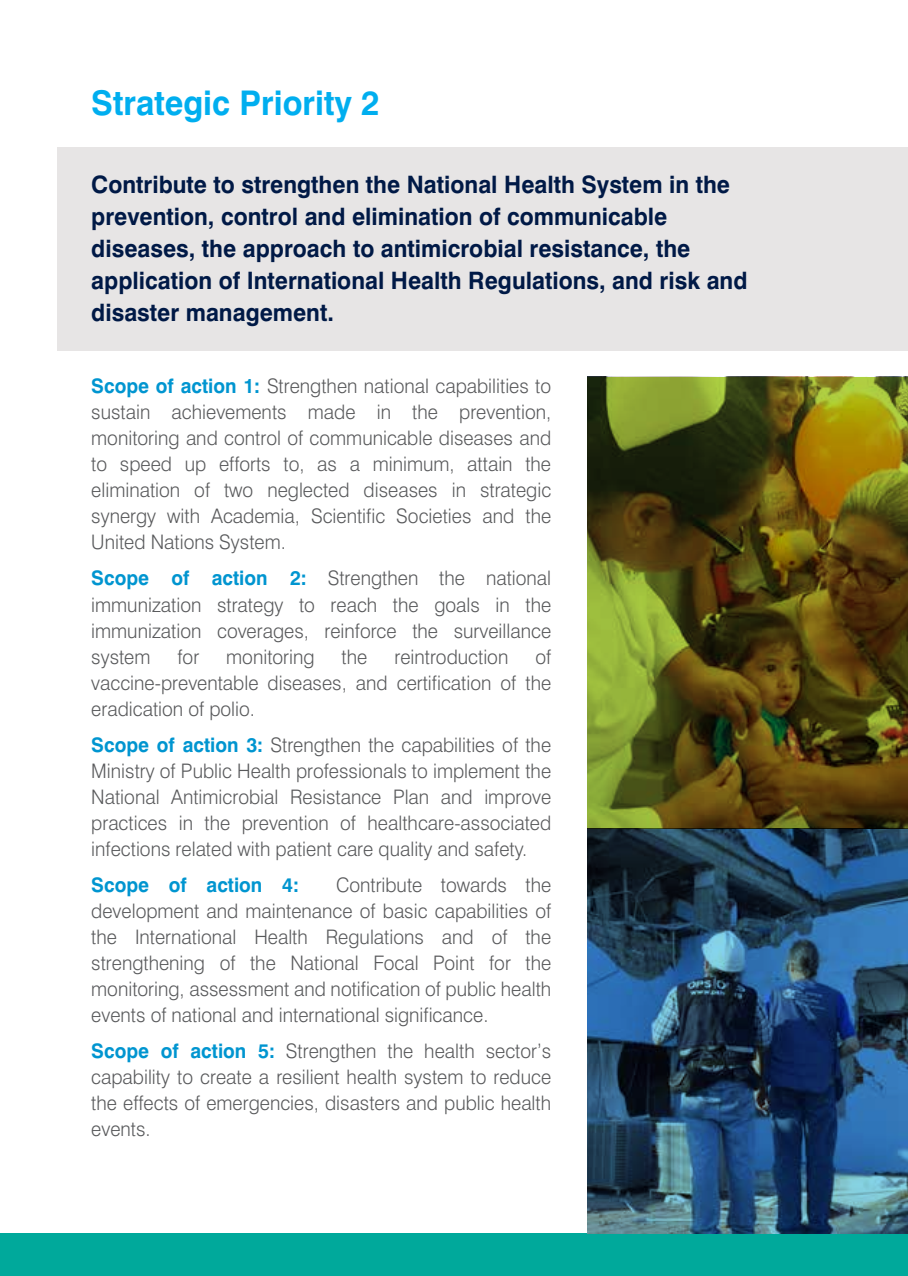
<style>
.page{position:relative;width:908px;height:1276px;background:#fff}
.page>*{position:absolute;margin:0;border:0;box-sizing:border-box;transform-origin:0 0}
.t1{font:700 34px "Swiss 721 BT";color:#00aeef;scale:.96 1}
.t2{font:700 24px/32px "Swiss 721 BT";color:#001946;scale:.96 1}
.t3{font:300 20px/26px "Swiss 721 BT";color:#58595b;text-align:justify;scale:.96 1}
.t4{font:700 20px "Swiss 721 BT";color:#0095d0;scale:.96 1}
.s1{font-weight:700;color:#0095d0}
</style>
<div class="page">
<div style="left:57px;top:148px;width:850px;height:203px;background:#e7e5e5"></div>
<div style="left:0;top:1233px;width:907px;height:43px;background:#00a99b"></div>
<img style="left:587px;top:377px;width:320px;height:452px">
<svg style="left:587px;top:829px;width:320px;height:404px;background:#234869"></svg>
<h1 class="t1" style="left:91px;top:82px;width:302px">Strategic Priority 2</h1>
<p class="t2" style="left:91px;top:169px;width:684px">Contribute to strengthen the National Health System in the prevention, control and elimination of communicable diseases, the approach to antimicrobial resistance, the application of International Health Regulations, and risk and disaster management.</p>
<p class="t3" style="left:91px;top:373px;width:480px"><span class="s1">Scope of action 1:</span> Strengthen national capabilities to sustain achievements made in the prevention, monitoring and control of communicable diseases and to speed up efforts to, as a minimum, attain the elimination of two neglected diseases in strategic synergy with Academia, Scientific Societies and the United Nations System.</p>
<p class="t3" style="left:91px;top:565px;width:480px"><span class="s1">Scope of action 2:</span> Strengthen the national immunization strategy to reach the goals in the immunization coverages, reinforce the surveillance system</p>
<p class="t3" style="left:91px;top:643px;width:480px;text-indent:444px">of vaccine-preventable diseases, and certification of the eradication of polio.</p>
<p class="t3" style="left:91px;top:731px;width:480px"><span class="s1">Scope of action 3:</span> Strengthen the capabilities of the Ministry of Public Health professionals to implement the National Antimicrobial Resistance Plan and improve practices in the prevention of healthcare-associated infections related with patient care quality and safety.</p>
<p class="t4" style="left:91px;top:872px;width:218px">Scope of action 4:</p>
<p class="t3" style="left:177px;top:643px;width:24px">for</p>
<p class="t3" style="left:226px;top:643px;width:93px">monitoring</p>
<p class="t3" style="left:341px;top:643px;width:28px">the</p>
<p class="t3" style="left:394px;top:643px;width:120px">reintroduction</p>
<p class="t3" style="left:91px;top:871px;width:480px;text-indent:244px">Contribute towards the development and maintenance of basic capabilities of the International Health Regulations and of the strengthening of the National Focal Point for the monitoring, assessment and notification of public health events of national and international significance.</p>
<p class="t3" style="left:91px;top:1037px;width:480px"><span class="s1">Scope of action 5:</span> Strengthen the health sector’s capability to create a resilient health system to reduce the effects of emergencies, disasters and public health events.</p>
</div>
